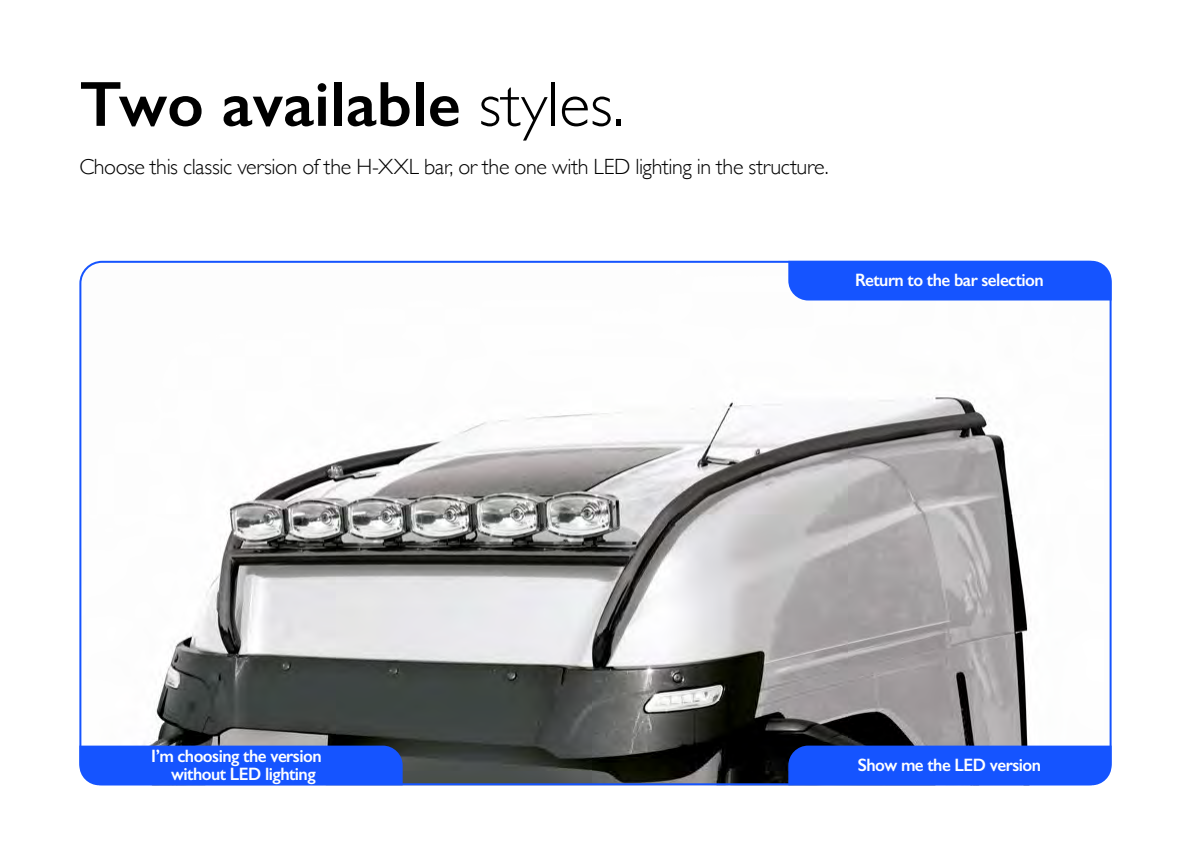
<style>
.page{position:relative;width:1191px;height:842px;background:#fff}
.page>*{position:absolute;margin:0;border:0;box-sizing:border-box;transform-origin:0 0}
.t1{font:600 64px "Gill Sans";color:#000}
.t2{font:300 22px "Gill Sans";letter-spacing:-.015em;color:#000}
.t3{font:600 18px/18px "Gill Sans";letter-spacing:-.03em;color:#fff;scale:.95 1}
.s1{font-weight:300}
</style>
<div class="page">
<img style="left:82px;top:261px;width:1026px;height:521px">
<div style="left:788px;top:746px;width:323px;height:39px;background:#1554ff"></div>
<div style="left:788px;top:261px;width:323px;height:39px;background:#1554ff"></div>
<div style="left:79px;top:746px;width:324px;height:39px;background:#1554ff"></div>
<h1 class="t1" style="left:79px;top:65px;width:546px">Two available <span class="s1">styles.</span></h1>
<p class="t2" style="left:79px;top:149px;width:750px">Choose this classic version of the H-XXL bar, or the one with LED lighting in the structure.</p>
<p class="t3" style="left:855px;top:271px;width:200px">Return to the bar selection</p>
<p class="t3" style="left:171px;top:746px;width:160px;text-indent:-20px">I’m choosing the version without LED lighting</p>
<p class="t3" style="left:857px;top:755px;width:194px">Show me the LED version</p>
</div>
